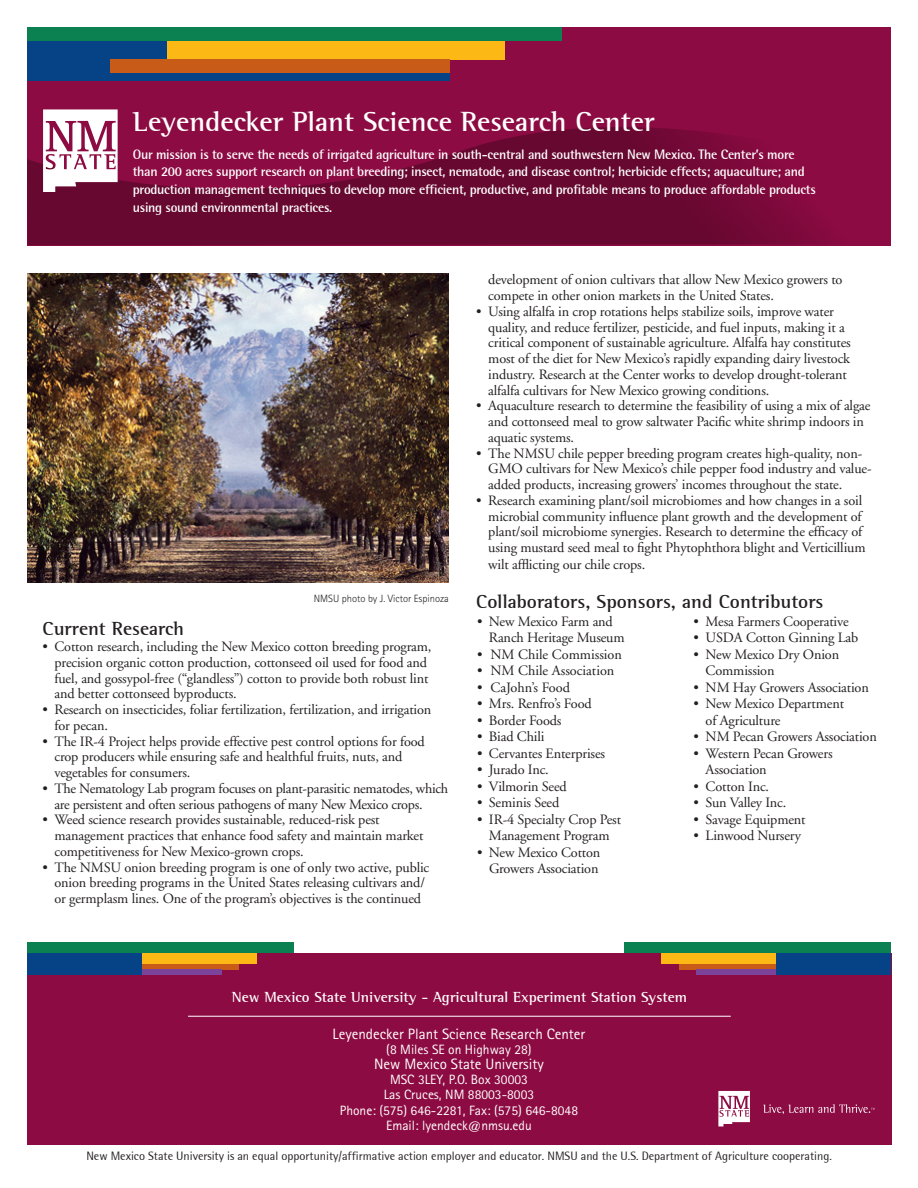
<style>
.page{position:relative;width:918px;height:1188px;background:#fff}
.page>*{position:absolute;margin:0;border:0;box-sizing:border-box;transform-origin:0 0}
.t1{font:700 28.5px "Rotis Semi Serif New";color:#fff}
.t2{font:700 19.5px "Rotis Semi Serif New";color:#231f20}
.t3{font:15px "Rotis Sans Serif";color:#fff}
.t4{font:700 15px "Rotis Semi Serif New";color:#fff}
.t5{font:14.25px/15.8px "Adobe Garamond";letter-spacing:-.01em;color:#231f20}
.t6{font:700 13.5px/17.7px "Rotis Semi Sans New";letter-spacing:-.02em;color:#fff}
.t7{font:13.5px "Rotis Sans Serif";color:#fff}
.t8{font:12px "Rotis Semi Sans New";color:#231f20}
.t9{font:300 10.5px "Rotis Sans Serif";color:#231f20}
</style>
<div class="page">
<div style="left:27px;top:27px;width:864px;height:218px;background:#8c0b42"></div>
<div style="left:27px;top:953px;width:865px;height:191px;background:#8c0b42"></div>
<svg style="left:27px;top:127px;width:794px;height:118px"></svg>
<img style="left:42px;top:109px;width:78px;height:82px">
<img style="left:718px;top:1091px;width:32px;height:36px">
<img style="left:763px;top:1104px;width:111px;height:10px">
<img style="left:28px;top:274px;width:420px;height:309px">
<hr style="left:188px;top:1016px;width:543px;height:1px;background:#fff">
<div style="left:27px;top:27px;width:422px;height:54px;background:#054286"></div>
<div style="left:167px;top:38px;width:338px;height:21px;background:#fcb814"></div>
<div style="left:27px;top:27px;width:535px;height:13px;background:#0b8152"></div>
<div style="left:110px;top:59px;width:339px;height:14px;background:#c85b18"></div>
<div style="left:103px;top:953px;width:154px;height:11px;background:#fcb814"></div>
<div style="left:103px;top:964px;width:136px;height:5px;background:#c85b18"></div>
<div style="left:85px;top:969px;width:137px;height:6px;background:#7b4399"></div>
<div style="left:27px;top:953px;width:115px;height:22px;background:#054286"></div>
<div style="left:27px;top:942px;width:267px;height:11px;background:#0b8152"></div>
<div style="left:661px;top:953px;width:155px;height:11px;background:#fcb814"></div>
<div style="left:679px;top:964px;width:137px;height:5px;background:#c85b18"></div>
<div style="left:696px;top:969px;width:137px;height:6px;background:#7b4399"></div>
<div style="left:777px;top:953px;width:114px;height:22px;background:#054286"></div>
<div style="left:625px;top:942px;width:266px;height:11px;background:#0b8152"></div>
<p class="t1" style="left:133px;top:105px;width:523px">Leyendecker Plant Science Research Center</p>
<p class="t6" style="left:133px;top:145px;width:685px">Our mission is to serve the needs of irrigated agriculture in south-central and southwestern New Mexico. The Center’s more than 200 acres support research on plant breeding; insect, nematode, and disease control; herbicide effects; aquaculture; and production management techniques to develop more efficient, productive, and profitable means to produce affordable products using sound environmental practices.</p>
<p class="t9" style="left:314px;top:593px;width:137px">NMSU photo by J. Victor Espinoza</p>
<p class="t2" style="left:42px;top:617px;width:143px">Current Research</p>
<p class="t5" style="left:54px;top:639px;width:379px;text-indent:-12px">• Cotton research, including the New Mexico cotton breeding program, precision organic cotton production, cottonseed oil used for food and fuel, and gossypol-free (“glandless”) cotton to provide both robust lint and better cottonseed byproducts.</p>
<p class="t5" style="left:54px;top:702px;width:378px;text-indent:-12px">• Research on insecticides, foliar fertilization, fertilization, and irrigation for pecan.</p>
<p class="t5" style="left:54px;top:734px;width:372px;text-indent:-12px">• The IR-4 Project helps provide effective pest control options for food crop producers while ensuring safe and healthful fruits, nuts, and vegetables for consumers.</p>
<p class="t5" style="left:54px;top:781px;width:395px;text-indent:-12px">• The Nematology Lab program focuses on plant-parasitic nematodes, which are persistent and often serious pathogens of many New Mexico crops.</p>
<p class="t5" style="left:54px;top:812px;width:370px;text-indent:-12px">• Weed science research provides sustainable, reduced-risk pest management practices that enhance food safety and maintain market competitiveness for New Mexico-grown crops.</p>
<p class="t5" style="left:42px;top:860px;width:388px;text-align:center">• The NMSU onion breeding program is one of only two active, public onion breeding programs in the United States releasing cultivars and/<br>or germplasm lines. One of the program’s objectives is the continued</p>
<p class="t5" style="left:488px;top:272px;width:356px">development of onion cultivars that allow New Mexico growers to compete in other onion markets in the United States.</p>
<p class="t5" style="left:488px;top:304px;width:364px;text-indent:-12px">• Using alfalfa in crop rotations helps stabilize soils, improve water quality, and reduce fertilizer, pesticide, and fuel inputs, making it a critical component of sustainable agriculture. Alfalfa hay constitutes most of the diet for New Mexico’s rapidly expanding dairy livestock industry. Research at the Center works to develop drought-tolerant alfalfa cultivars for New Mexico growing conditions.</p>
<p class="t5" style="left:488px;top:398px;width:384px;text-indent:-12px">• Aquaculture research to determine the feasibility of using a mix of algae and cottonseed meal to grow saltwater Pacific white shrimp indoors in aquatic systems.</p>
<p class="t5" style="left:488px;top:446px;width:385px;text-indent:-12px">• The NMSU chile pepper breeding program creates high-quality, non-<br>GMO cultivars for New Mexico’s chile pepper food industry and value&shy;added products, increasing growers’ incomes throughout the state.</p>
<p class="t5" style="left:488px;top:493px;width:379px;text-indent:-12px">• Research examining plant/soil microbiomes and how changes in a soil microbial community influence plant growth and the development of plant/soil microbiome synergies. Research to determine the efficacy of using mustard seed meal to fight Phytophthora blight and Verticillium wilt afflicting our chile crops.</p>
<p class="t2" style="left:476px;top:590px;width:349px">Collaborators, Sponsors, and Contributors</p>
<p class="t5" style="left:477px;top:614px;width:137px">• New Mexico Farm and</p>
<p class="t5" style="left:489px;top:630px;width:137px">Ranch Heritage Museum</p>
<p class="t5" style="left:477px;top:647px;width:147px">• NM Chile Commission</p>
<p class="t5" style="left:477px;top:663px;width:139px">• NM Chile Association</p>
<p class="t5" style="left:477px;top:680px;width:95px">• CaJohn’s Food</p>
<p class="t5" style="left:477px;top:696px;width:116px">• Mrs. Renfro’s Food</p>
<p class="t5" style="left:477px;top:713px;width:86px">• Border Foods</p>
<p class="t5" style="left:477px;top:729px;width:69px">• Biad Chili</p>
<p class="t5" style="left:477px;top:746px;width:130px">• Cervantes Enterprises</p>
<p class="t5" style="left:477px;top:762px;width:73px">• Jurado Inc.</p>
<p class="t5" style="left:477px;top:779px;width:91px">• Vilmorin Seed</p>
<p class="t5" style="left:477px;top:795px;width:84px">• Seminis Seed</p>
<p class="t5" style="left:477px;top:812px;width:146px">• IR-4 Specialty Crop Pest</p>
<p class="t5" style="left:489px;top:828px;width:122px">Management Program</p>
<p class="t5" style="left:477px;top:844px;width:125px;line-height:16.5px;text-align:right">• New Mexico Cotton<br>Growers Association</p>
<p class="t5" style="left:694px;top:614px;width:157px">• Mesa Farmers Cooperative</p>
<p class="t5" style="left:694px;top:630px;width:166px">• USDA Cotton Ginning Lab</p>
<p class="t5" style="left:706px;top:646px;width:135px;line-height:16.5px;text-indent:-12px">• New Mexico Dry Onion<br>Commission</p>
<p class="t5" style="left:694px;top:680px;width:177px">• NM Hay Growers Association</p>
<p class="t5" style="left:706px;top:696px;width:140px;line-height:16.5px;text-indent:-12px">• New Mexico Department of Agriculture</p>
<p class="t5" style="left:694px;top:729px;width:185px">• NM Pecan Growers Association</p>
<p class="t5" style="left:706px;top:745px;width:128px;line-height:16.5px;text-indent:-12px">• Western Pecan Growers<br>Association</p>
<p class="t5" style="left:694px;top:779px;width:77px">• Cotton Inc.</p>
<p class="t5" style="left:694px;top:795px;width:94px">• Sun Valley Inc.</p>
<p class="t5" style="left:694px;top:812px;width:114px">• Savage Equipment</p>
<p class="t5" style="left:694px;top:828px;width:109px">• Linwood Nursery</p>
<p class="t4" style="left:232px;top:988px;width:457px">New Mexico State University - Agricultural Experiment Station System</p>
<p class="t3" style="left:333px;top:1025px;width:254px">Leyendecker Plant Science Research Center</p>
<p class="t7" style="left:386px;top:1041px;width:147px">(8 Miles SE on Highway 28)</p>
<p class="t3" style="left:374px;top:1055px;width:171px">New Mexico State University</p>
<p class="t7" style="left:390px;top:1072px;width:139px">MSC 3LEY, P.O. Box 30003</p>
<p class="t7" style="left:384px;top:1087px;width:152px">Las Cruces, NM 88003-8003</p>
<p class="t7" style="left:340px;top:1102px;width:240px">Phone: (575) 646-2281, Fax: (575) 646-8048</p>
<p class="t7" style="left:386px;top:1117px;width:147px">Email: lyendeck@nmsu.edu</p>
<p class="t8" style="left:86px;top:1149px;width:747px">New Mexico State University is an equal opportunity/affirmative action employer and educator. NMSU and the U.S. Department of Agriculture cooperating.</p>
</div>
